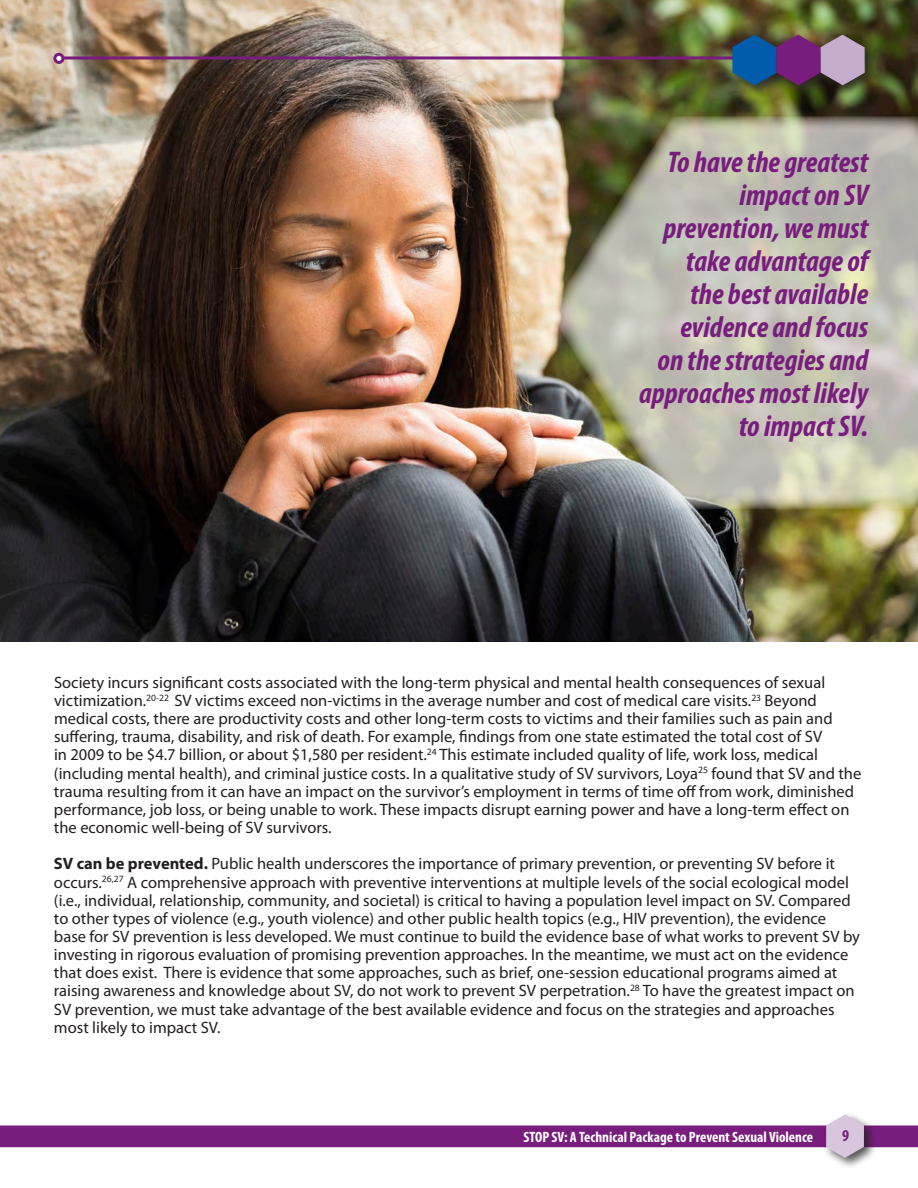
<style>
.page{position:relative;width:918px;height:1188px;background:#fff}
.page>*{position:absolute;margin:0;border:0;box-sizing:border-box;transform-origin:0 0}
.Body_Text{font:italic 700 condensed 30px/33px "Myriad Pro";color:#781d7d;text-align:right}
.t1{font:16.5px/18.1px "Myriad Pro";color:#231f20}
.t2{font:700 condensed 16.5px "Myriad Pro";color:#781d7d}
.t3{font:700 condensed 15px "Myriad Pro";color:#fff}
.s1{font-weight:700}
</style>
<div class="page">
<div style="left:11px;top:1126px;width:907px;height:21px;background:#781d7d"></div>
<div style="left:823px;top:1112px;width:54px;height:58px;background:#231f20;opacity:.75"></div>
<svg style="left:826px;top:1114px;width:38px;height:44px;background:#d4c7d8"></svg>
<img style="left:0;top:0;width:918px;height:641px">
<hr style="left:55px;top:56px;width:757px;height:3px;background:#781d7d">
<div style="left:729px;top:32px;width:60px;height:66px;background:#231f20;opacity:.75"></div>
<div style="left:773px;top:32px;width:60px;height:66px;background:#231f20;opacity:.75"></div>
<div style="left:817px;top:32px;width:60px;height:66px;background:#231f20;opacity:.75"></div>
<svg style="left:732px;top:35px;width:133px;height:50px;background:#615a86"></svg>
<div style="left:55px;top:54px;width:8px;height:8px;background:#fff;border-radius:50%"></div>
<div style="left:53px;top:53px;width:11px;height:11px;border:3px solid #781d7d;border-radius:50%"></div>
<img style="left:549px;top:116px;width:369px;height:393px">
<p class="Body_Text" style="left:639px;top:145px;width:231px">To have the greatest impact on SV prevention, we must take advantage of<br>the best available evidence and focus<br>on the strategies and approaches most likely to impact SV.</p>
<p class="t1" style="left:54px;top:673px;width:809px">Society incurs significant costs associated with the long-term physical and mental health consequences of sexual victimization.<sup>20-22</sup> SV victims exceed non-victims in the average number and cost of medical care visits.<sup>23</sup> Beyond medical costs, there are productivity costs and other long-term costs to victims and their families such as pain and suffering, trauma, disability, and risk of death. For example, findings from one state estimated the total cost of SV<br>in 2009 to be $4.7 billion, or about $1,580 per resident.<sup>24</sup> This estimate included quality of life, work loss, medical (including mental health), and criminal justice costs. In a qualitative study of SV survivors, Loya<sup>25</sup> found that SV and the trauma resulting from it can have an impact on the survivor’s employment in terms of time off from work, diminished performance, job loss, or being unable to work. These impacts disrupt earning power and have a long-term effect on the economic well-being of SV survivors.</p>
<p class="t1" style="left:54px;top:855px;width:808px"><span class="s1">SV can be prevented.</span> Public health underscores the importance of primary prevention, or preventing SV before it occurs.<sup>26,27</sup> A comprehensive approach with preventive interventions at multiple levels of the social ecological model (i.e., individual, relationship, community, and societal) is critical to having a population level impact on SV. Compared to other types of violence (e.g., youth violence) and other public health topics (e.g., HIV prevention), the evidence base for SV prevention is less developed. We must continue to build the evidence base of what works to prevent SV by investing in rigorous evaluation of promising prevention approaches. In the meantime, we must act on the evidence that does exist. There is evidence that some approaches, such as brief, one-session educational programs aimed at raising awareness and knowledge about SV, do not work to prevent SV perpetration.<sup>28</sup> To have the greatest impact on SV prevention, we must take advantage of the best available evidence and focus on the strategies and approaches most likely to impact SV.</p>
<p class="t3" style="left:524px;top:1127px;width:291px">STOP SV: A Technical Package to Prevent Sexual Violence</p>
<p class="t2" style="left:842px;top:1126px;width:9px">9</p>
</div>
